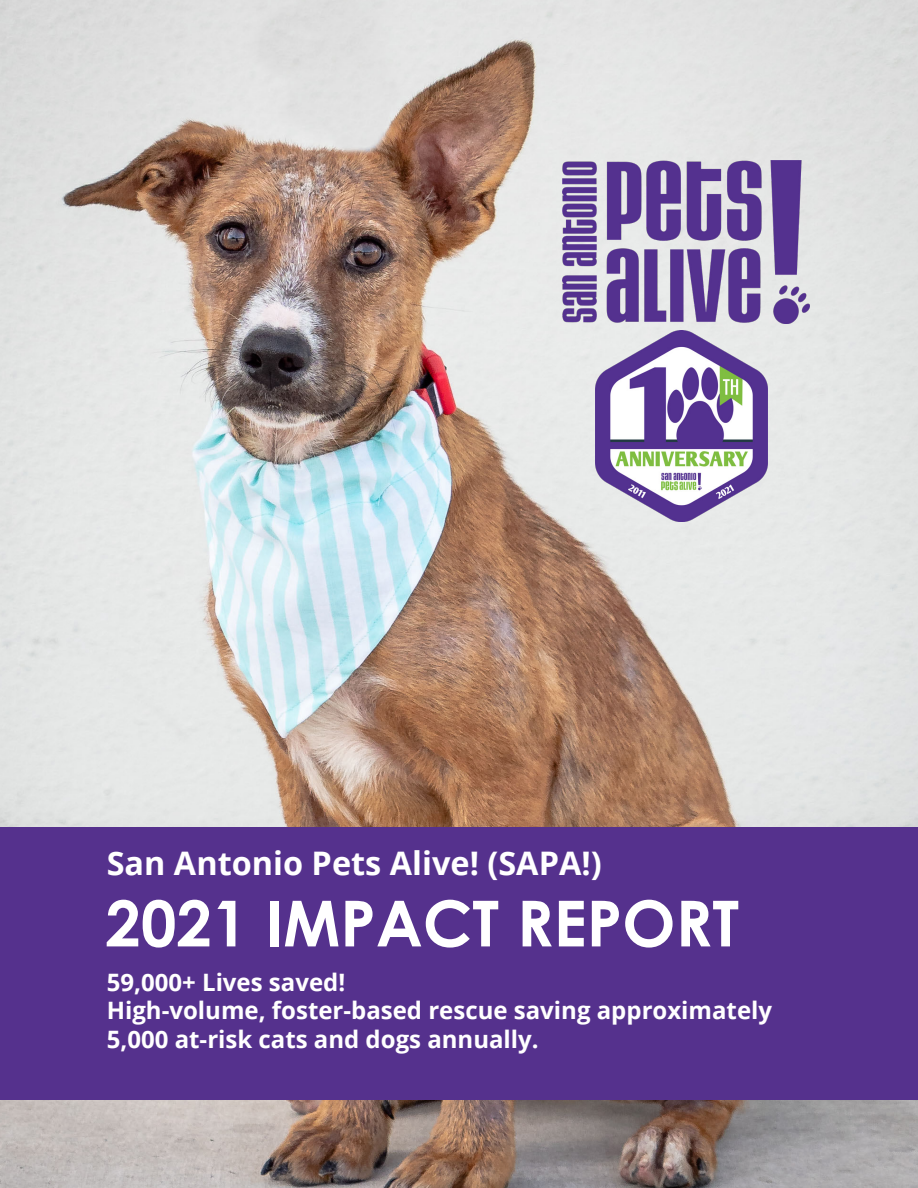
<style>
.page{position:relative;width:918px;height:1188px;background:#fff}
.page>*{position:absolute;margin:0;border:0;box-sizing:border-box;transform-origin:0 0}
.Cover_Page_Header{font:700 63.45px "Century Gothic";color:#fff}
.Cover_Subhead{font:700 32.4px "Open Sans";color:#fff}
.Cover_Subhead-2{font:700 24px/28.8px "Open Sans";color:#fff}
</style>
<div class="page">
<img style="left:0;top:0;width:918px;height:1188px">
<img style="left:562px;top:161px;width:247px;height:163px">
<img style="left:595px;top:330px;width:172px;height:191px">
<div style="left:0;top:828px;width:918px;height:272px;background:#55318d"></div>
<p class="Cover_Subhead" style="left:107px;top:840px;width:497px">San Antonio Pets Alive! (SAPA!)</p>
<p class="Cover_Page_Header" style="left:105px;top:875px;width:635px">2021 IMPACT REPORT</p>
<p class="Cover_Subhead-2" style="left:107px;top:967px;width:240px">59,000+ Lives saved!</p>
<p class="Cover_Subhead-2" style="left:107px;top:996px;width:667px">High-volume, foster-based rescue saving approximately<br>5,000 at-risk cats and dogs annually.</p>
</div>
